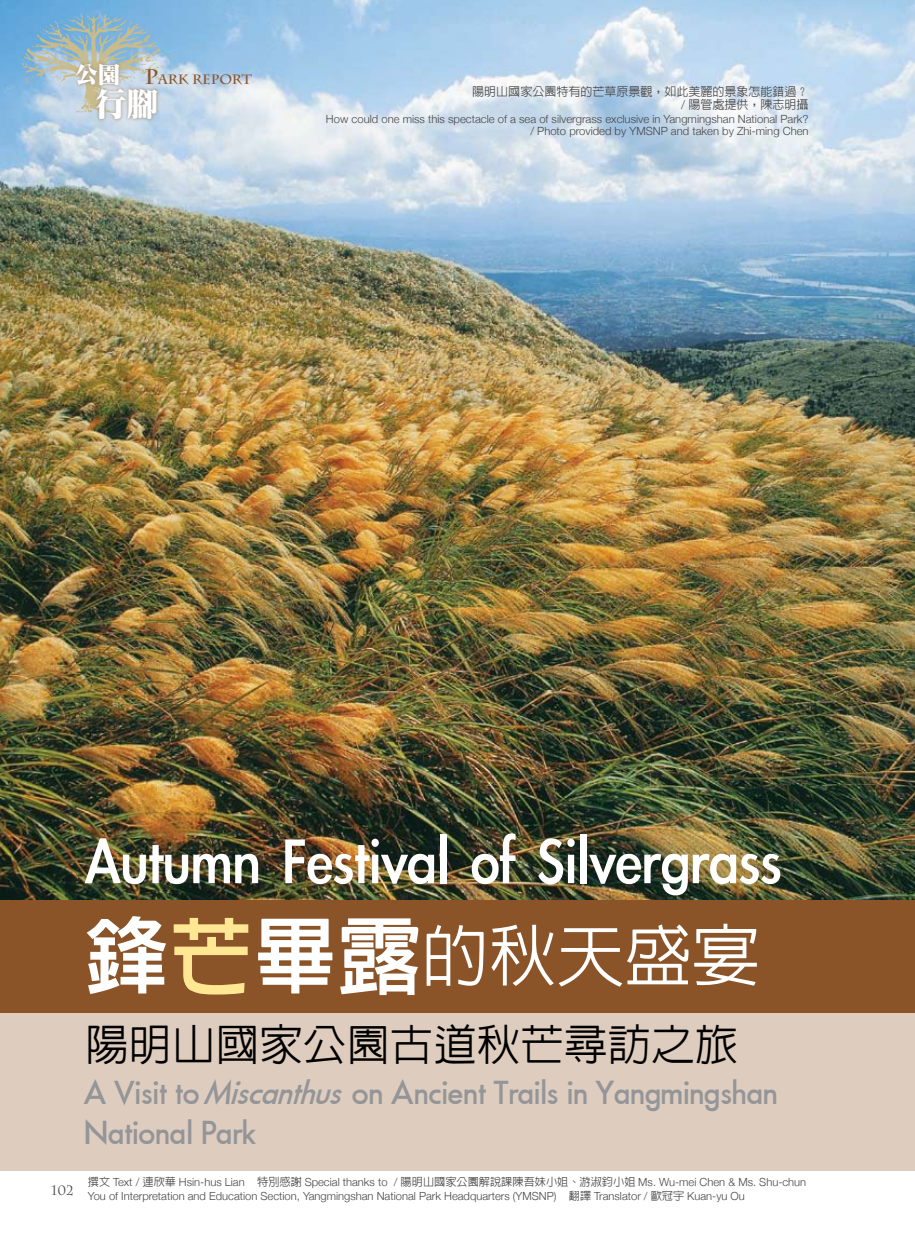
<style>
.page{position:relative;width:915px;height:1255px;background:#fff}
.page>*{position:absolute;margin:0;border:0;box-sizing:border-box;transform-origin:0 0}
.t1{font:72px "Li Gothic Med";color:#fff;scale:.9 1}
.t2{font:500 67.5px "Lin Gothic";color:#fff}
.t3{font:500 43.5px "Lin Gothic";color:#000}
.t4{font:33px/39.6px "Fut Med";color:#939598}
.t5{font:900 31.5px "Inn Ming";color:#fff}
.t6{font:900 22.5px "Inn Ming";color:#fff}
.t7{font:700 13.5px "Charlemagne Std";color:#8a5428}
.t8{font:13.5px "Charlemagne Std";color:#464648}
.t9{font:500 12px/13.8px "Lin Gothic";color:#464648;text-align:right}
.t10{font:300 11.25px/12.8px "Helvetica Neue";color:#464648;text-align:right}
.t11{font:300 11.1px/13.5px "Helvetica Neue";color:#464648}
.s1{font-size:21px}
.s2{font-family:"Helvetica Neue";font-weight:300}
.s3{font-family:"Lin Gothic Extra";font-weight:400;font-size:84px}
.s4{font-family:"Lin Gothic Extra";font-weight:400;font-size:84px;color:#ffe794}
.s5{font-style:italic}
.s6{font-family:"Lin Gothic";font-weight:500}
</style>
<div class="page">
<div style="left:0;top:0;width:914px;height:1170px;background:#decdbe"></div>
<img style="left:0;top:0;width:914px;height:899px">
<div style="left:0;top:899px;width:914px;height:113px;background:#8a5428"></div>
<img style="left:21px;top:13px;width:143px;height:108px">
<svg style="left:72px;top:60px;width:51px;height:30px"></svg>
<svg style="left:92px;top:85px;width:69px;height:39px;background:#babcbb"></svg>
<h3 class="t6" style="left:75px;top:64px;width:47px">公園</h3>
<h3 class="t5" style="left:95px;top:89px;width:64px">行腳</h3>
<p class="t7" style="left:145px;top:71px;width:109px"><span class="s1">P</span>ARK REPORT</p>
<p class="t9" style="left:472px;top:84px;width:337px">陽明山國家公園特有的芒草原景觀，如此美麗的景象怎能錯過？<span class="s2">/</span> 陽管處提供，陳志明攝</p>
<p class="t10" style="left:326px;top:112px;width:484px">How could one miss this spectacle of a sea of silvergrass exclusive in Yangmingshan National Park? / Photo provided by YMSNP and taken by Zhi-ming Chen</p>
<h1 class="t1" style="left:85px;top:823px;width:775px">Autumn Festival of Silvergrass</h1>
<h2 class="t2" style="left:85px;top:921px;width:675px"><span class="s3">鋒</span><span class="s4">芒</span><span class="s3">畢露</span>的秋天盛宴</h2>
<h3 class="t3" style="left:85px;top:1022px;width:654px">陽明山國家公園古道秋芒尋訪之旅</h3>
<h3 class="t4" style="left:85px;top:1073px;width:694px">A Visit to<span class="s5">Miscanthus</span>on Ancient Trails in Yangmingshan<br>National Park</h3>
<p class="t8" style="left:51px;top:1182px;width:24px">102</p>
<p class="t11" style="left:88px;top:1175px;width:719px"><span class="s6">撰文</span> Text / <span class="s6">連欣華</span> Hsin-hus Lian <span class="s6">特別感謝</span> Special thanks to / <span class="s6">陽明山國家公園解說課陳吾妹小姐、游淑鈞小姐</span> Ms. Wu-mei Chen &amp; Ms. Shu-chun<br>You of Interpretation and Education Section, Yangmingshan National Park Headquarters (YMSNP) <span class="s6">翻譯</span> Translator / <span class="s6">歐冠宇</span> Kuan-yu Ou</p>
</div>
